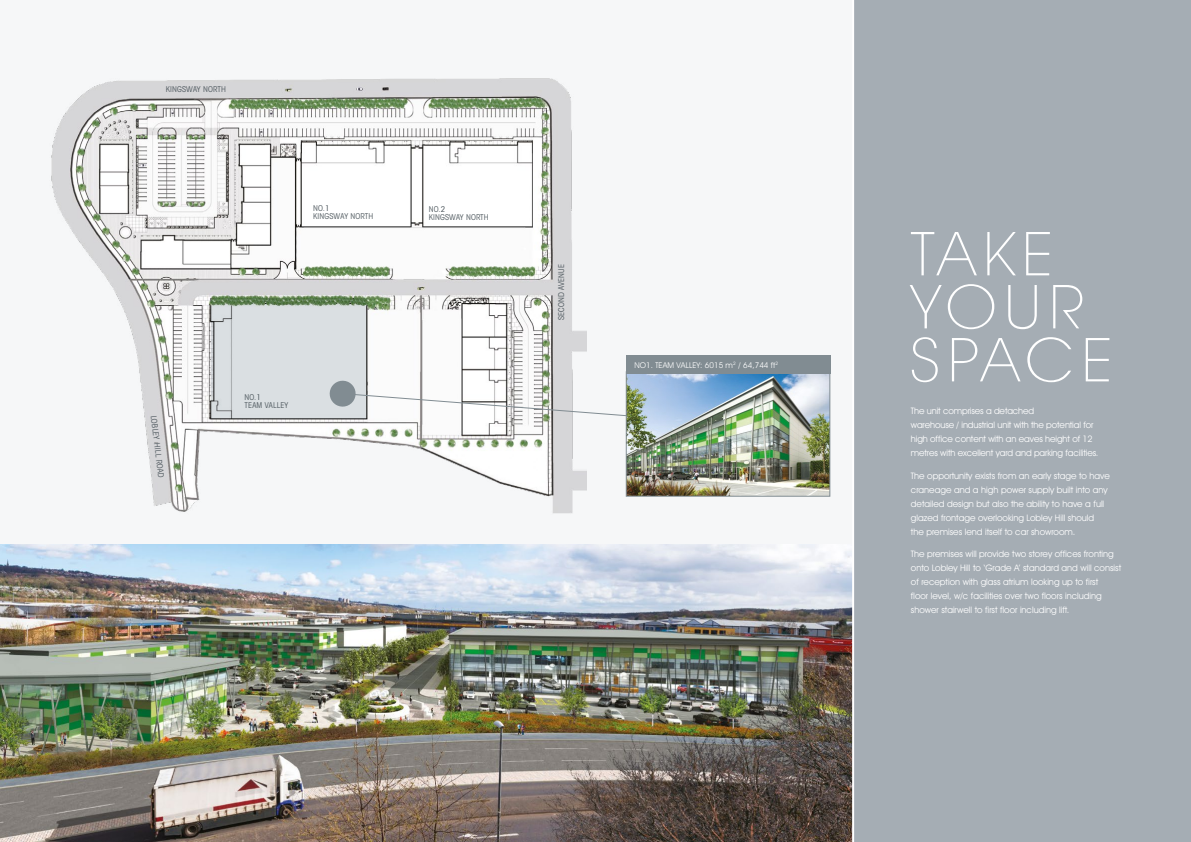
<style>
.page{position:relative;width:1191px;height:842px;background:#fff}
.page>*{position:absolute;margin:0;border:0;box-sizing:border-box;transform-origin:0 0}
.t1{font:200 61px/53px "Avant Garde IT Cby BT";letter-spacing:.12em;color:#fff;scale:1.05 1}
.t2{font:9px/14px "Avant Garde IT Cby BT";color:#fff}
.t3{font:condensed 8px/8px "Avant Garde IT Cby BT";letter-spacing:.02em;color:#4c565c}
.t4{font:8px "Avant Garde IT Cby BT";letter-spacing:.01em;color:#fff}
</style>
<div class="page">
<div style="left:0;top:0;width:872px;height:573px;background:#f6f7f8"></div>
<img style="left:0;top:545px;width:851px;height:297px">
<img style="left:51px;top:78px;width:522px;height:436px">
<div style="left:851px;top:0;width:340px;height:842px;background:#a5adb4"></div>
<img style="left:211px;top:298px;width:619px;height:199px">
<div style="left:626px;top:355px;width:204px;height:19px;background:#818c92"></div>
<p class="t3" style="left:166px;top:85px;width:62px">KINGSWAY NORTH</p>
<p class="t3" style="left:313px;top:204px;width:62px">NO.1<br>KINGSWAY NORTH</p>
<p class="t3" style="left:429px;top:205px;width:62px">NO.2<br>KINGSWAY NORTH</p>
<p class="t3" style="left:158px;top:415px;width:64px;rotate:83deg">LOBLEY HILL ROAD</p>
<p class="t3" style="left:245px;top:393px;width:45px">NO.1<br>TEAM VALLEY</p>
<p class="t3" style="left:557px;top:320px;width:58px;rotate:-90deg">SECOND AVENUE</p>
<p class="t4" style="left:634px;top:360px;width:145px">NO1. TEAM VALLEY: 6015 m<sup>2</sup> / 64,744 ft<sup>2</sup></p>
<h1 class="t1" style="left:911px;top:227px;width:194px">TAKE<br>YOUR<br>SPACE</h1>
<p class="t2" style="left:911px;top:404px;width:189px">The unit comprises a detached<br>warehouse / industrial unit with the potential for high office content with an eaves height of 12 metres with excellent yard and parking facilities.</p>
<p class="t2" style="left:911px;top:468px;width:201px">The opportunity exists from an early stage to have craneage and a high power supply built into any detailed design but also the ability to have a full glazed frontage overlooking Lobley Hill should<br>the premises lend itself to car showroom.</p>
<p class="t2" style="left:911px;top:547px;width:212px">The premises will provide two storey offices fronting onto Lobley Hill to ‘Grade A’ standard and will consist of reception with glass atrium looking up to first<br>floor level, w/c facilities over two floors including shower stairwell to first floor including lift.</p>
</div>
